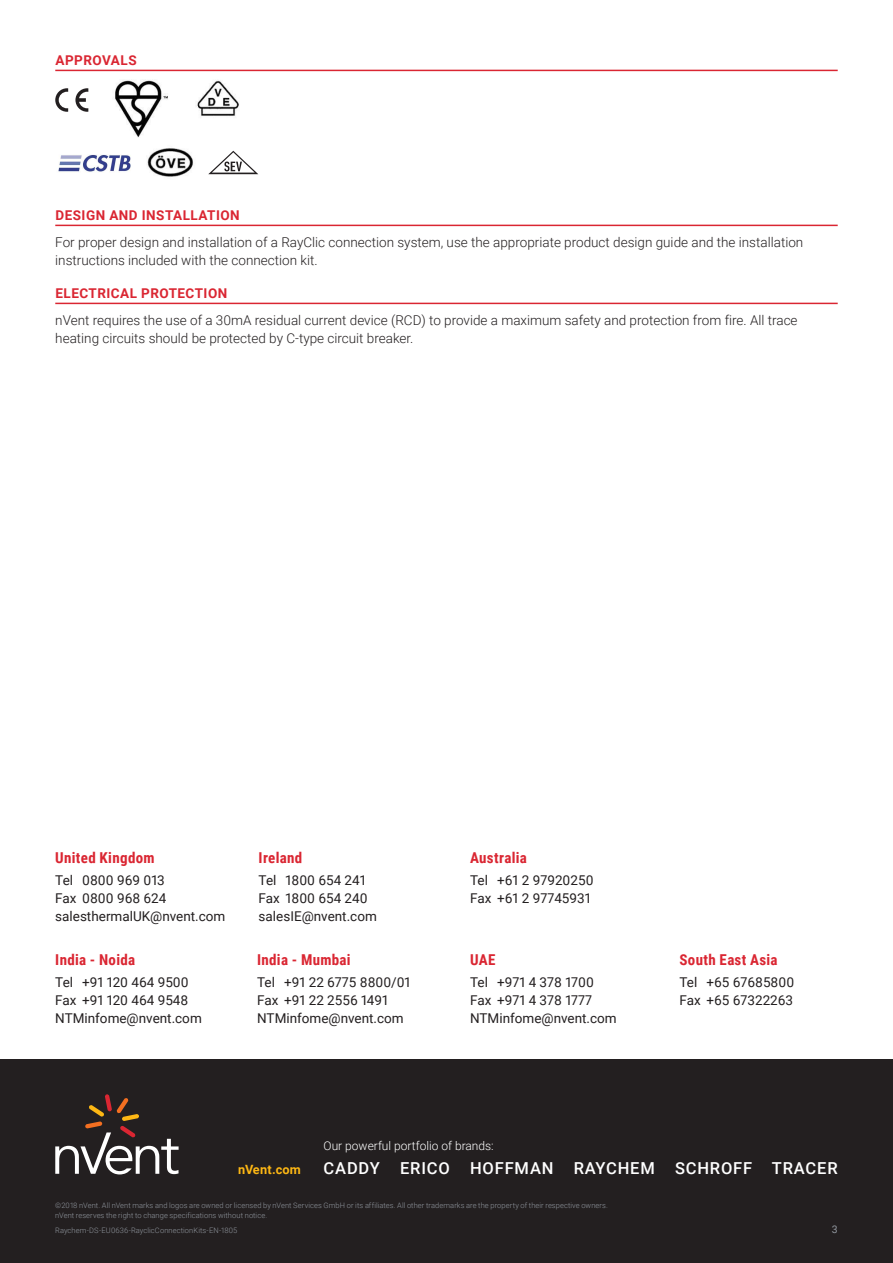
<style>
.page{position:relative;width:893px;height:1263px;background:#fff}
.page>*{position:absolute;margin:0;border:0;box-sizing:border-box;transform-origin:0 0}
.t1{font:500 16.5px "Roboto";letter-spacing:.05em;color:#fff}
.t2{font:700 15px "Roboto Condensed";letter-spacing:.02em;color:#da2632}
.t3{font:300 13.5px/18px "Roboto";color:#231f20}
.t4{font:13.5px/18px "Roboto";color:#231f20}
.t5{font:700 13.5px "Roboto";letter-spacing:.035em;color:#da2632}
.t6{font:700 12.75px "Roboto";letter-spacing:.015em;color:#fdb714}
.t7{font:300 12px "Roboto";color:#fff}
.t8{font:10.5px "Roboto";color:#90969e}
.t9{font:300 7.5px/10.5px "Roboto";letter-spacing:.01em;color:#90969e}
</style>
<div class="page">
<div style="left:0;top:1059px;width:893px;height:204px;background:#231f20"></div>
<svg style="left:55px;top:1094px;width:124px;height:80px"></svg>
<hr style="left:55px;top:70px;width:783px;height:1px;background:#da2632">
<svg style="left:208px;top:151px;width:50px;height:23px"></svg>
<svg style="left:55px;top:88px;width:13px;height:24px"></svg>
<svg style="left:75px;top:88px;width:13px;height:24px"></svg>
<img style="left:115px;top:80px;width:53px;height:57px">
<img style="left:147px;top:148px;width:46px;height:29px">
<img style="left:58px;top:154px;width:73px;height:19px">
<img style="left:196px;top:80px;width:43px;height:36px">
<hr style="left:55px;top:225px;width:783px;height:1px;background:#da2632">
<hr style="left:55px;top:303px;width:783px;height:1px;background:#da2632">
<p class="t5" style="left:56px;top:55px;width:83px">APPROVALS</p>
<p class="t5" style="left:56px;top:210px;width:186px">DESIGN AND INSTALLATION</p>
<p class="t3" style="left:55px;top:234px;width:749px">For proper design and installation of a RayClic connection system, use the appropriate product design guide and the installation instructions included with the connection kit.</p>
<p class="t5" style="left:56px;top:288px;width:173px">ELECTRICAL PROTECTION</p>
<p class="t3" style="left:55px;top:312px;width:744px">nVent requires the use of a 30mA residual current device (RCD) to provide a maximum safety and protection from fire. All trace heating circuits should be protected by C-type circuit breaker.</p>
<p class="t2" style="left:55px;top:851px;width:101px">United Kingdom</p>
<p class="t4" style="left:55px;top:872px;width:172px">Tel 0800 969 013<br>Fax 0800 968 624 salesthermalUK@nvent.com</p>
<p class="t2" style="left:55px;top:954px;width:81px">India - Noida</p>
<p class="t4" style="left:55px;top:975px;width:148px">Tel +91 120 464 9500<br>Fax +91 120 464 9548<br>NTMinfome@nvent.com</p>
<p class="t2" style="left:259px;top:851px;width:45px">Ireland</p>
<p class="t4" style="left:259px;top:872px;width:120px">Tel 1800 654 241<br>Fax 1800 654 240 salesIE@nvent.com</p>
<p class="t2" style="left:257px;top:954px;width:95px">India - Mumbai</p>
<p class="t4" style="left:257px;top:975px;width:155px">Tel +91 22 6775 8800/01<br>Fax +91 22 2556 1491<br>NTMinfome@nvent.com</p>
<p class="t2" style="left:470px;top:851px;width:58px">Australia</p>
<p class="t4" style="left:470px;top:872px;width:125px">Tel +61 2 97920250<br>Fax +61 2 97745931</p>
<p class="t2" style="left:470px;top:954px;width:27px">UAE</p>
<p class="t4" style="left:470px;top:975px;width:148px">Tel +971 4 378 1700<br>Fax +971 4 378 1777<br>NTMinfome@nvent.com</p>
<p class="t7" style="left:324px;top:1141px;width:172px">Our powerful portfolio of brands:</p>
<p class="t2" style="left:679px;top:954px;width:100px">South East Asia</p>
<p class="t4" style="left:679px;top:975px;width:116px">Tel +65 67685800<br>Fax +65 67322263</p>
<p class="t6" style="left:238px;top:1162px;width:64px">nVent.com</p>
<p class="t1" style="left:324px;top:1158px;width:516px">CADDY ERICO HOFFMAN RAYCHEM SCHROFF TRACER</p>
<p class="t9" style="left:55px;top:1200px;width:554px">©2018 nVent. All nVent marks and logos are owned or licensed by nVent Services GmbH or its affiliates. All other trademarks are the property of their respective owners. nVent reserves the right to change specifications without notice.</p>
<p class="t9" style="left:55px;top:1226px;width:184px">Raychem-DS-EU0636-RayclicConnectionKits-EN-1805</p>
<p class="t8" style="left:832px;top:1225px;width:7px">3</p>
</div>
